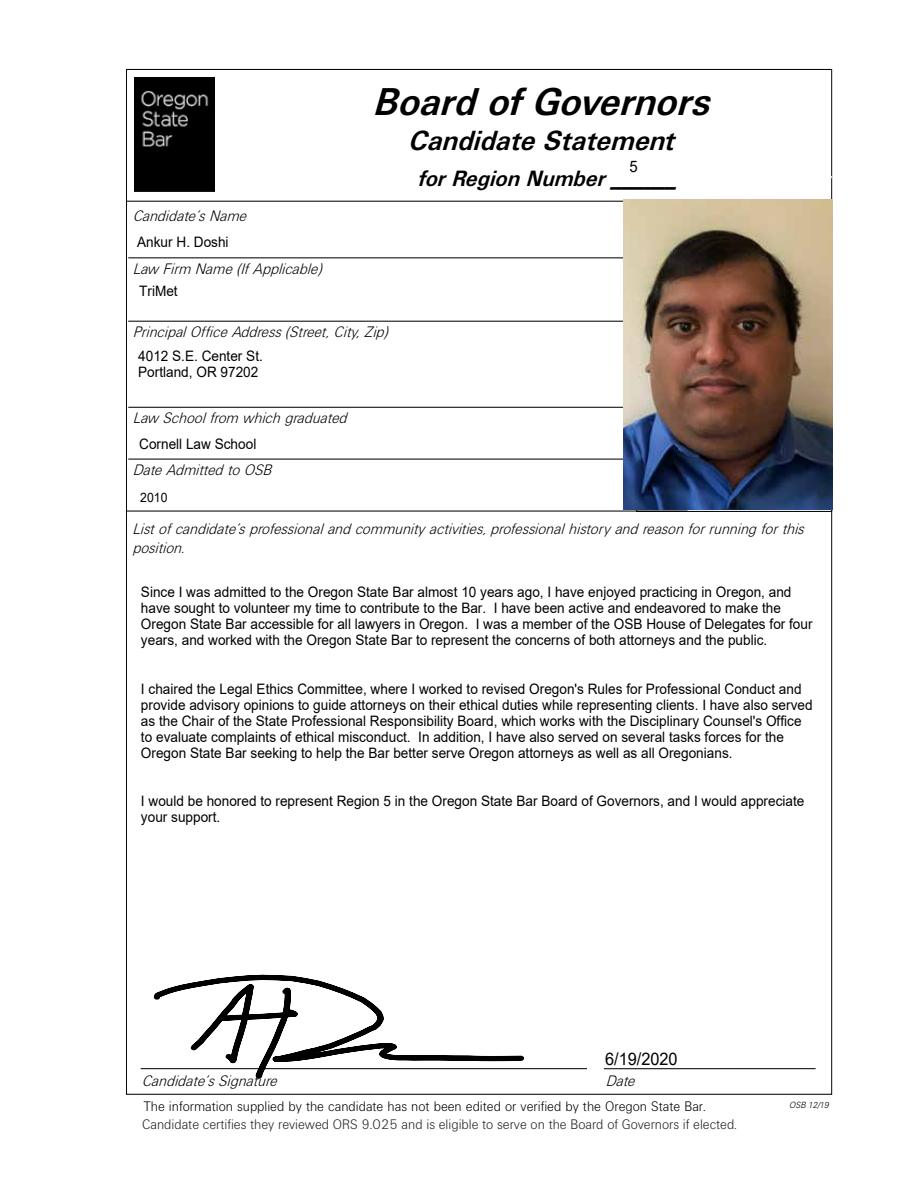
<style>
.page{position:relative;width:918px;height:1188px;background:#fff}
.page>*{position:absolute;margin:0;border:0;box-sizing:border-box;transform-origin:0 0}
.t1{font:40.35px "Univers Bold Oblique DTC";color:#000;scale:.94 1}
.t2{font:28.8px "Univers Bold Oblique DTC";color:#000;scale:.94 1}
.t3{font:23.1px "Univers Bold Oblique DTC";color:#000;scale:.94 1}
.t4{font:17.25px "Arial";color:#000;scale:.94 1}
.t5{font:15.9px/19px "Univers Light Oblique DTC";color:#000;scale:.94 1}
.t6{font:15.9px "Arial";color:#000;scale:.94 1}
.t7{font:14.4px/16px "Arial";color:#000;scale:.94 1}
.t8{font:14.4px "Univers Light DTC";color:#231f20;scale:.94 1}
.t9{font:14.4px "Univers Light DTC";color:#000;scale:.94 1}
.t10{font:12.9px "Arial";color:#000;scale:.94 1}
.t11{font:italic 300 8.7px "Univers";color:#000;scale:.94 1}
.s1{color:#fff}
.s2{font-family:"Univers Bold DTC";font-size:21.6px;color:#fff}
</style>
<div class="page">
<hr style="left:128px;top:258px;width:507px;height:1px;background:#000">
<hr style="left:128px;top:321px;width:507px;height:1px;background:#000">
<hr style="left:128px;top:407px;width:507px;height:1px;background:#000">
<hr style="left:128px;top:459px;width:507px;height:1px;background:#000">
<hr style="left:141px;top:1068px;width:446px;height:1px;background:#000">
<hr style="left:604px;top:1068px;width:212px;height:1px;background:#000">
<hr style="left:126px;top:511px;width:561px;height:1px;background:#000">
<hr style="left:126px;top:201px;width:562px;height:1px;background:#000">
<img style="left:135px;top:77px;width:80px;height:115px">
<svg style="left:154px;top:975px;width:370px;height:104px"></svg>
<img style="left:623px;top:200px;width:210px;height:310px">
<p class="t5" style="left:133px;top:206px;width:122px">Candidate’s Name</p>
<p class="t7" style="left:137px;top:234px;width:99px">Ankur H. Doshi</p>
<p class="t7" style="left:139px;top:283px;width:42px">TriMet</p>
<p class="t5" style="left:133px;top:259px;width:202px">Law Firm Name (If Applicable)</p>
<h1 class="t1" style="left:373px;top:79px;width:359px">Board of Governors</h1>
<h2 class="t2" style="left:408px;top:125px;width:284px">Candidate Statement</h2>
<h3 class="t3" style="left:417px;top:166px;width:443px">for Region Number ______<span class="s1">P</span><span class="s2">osition Number</span></h3>
<p class="t6" style="left:629px;top:156px;width:10px">5</p>
<p class="t5" style="left:133px;top:322px;width:273px">Principal Office Address (Street, City, Zip)</p>
<p class="t7" style="left:138px;top:348px;width:134px">4012 S.E. Center St.<br>Portland, OR 97202</p>
<p class="t5" style="left:133px;top:408px;width:229px">Law School from which graduated</p>
<p class="t5" style="left:133px;top:460px;width:148px">Date Admitted to OSB</p>
<p class="t7" style="left:139px;top:436px;width:126px">Cornell Law School</p>
<p class="t10" style="left:140px;top:489px;width:30px">2010</p>
<p class="t5" style="left:133px;top:519px;width:715px">List of candidate’s professional and community activities, professional history and reason for running for this position.</p>
<p class="t7" style="left:141px;top:584px;width:716px">Since I was admitted to the Oregon State Bar almost 10 years ago, I have enjoyed practicing in Oregon, and have sought to volunteer my time to contribute to the Bar. I have been active and endeavored to make the Oregon State Bar accessible for all lawyers in Oregon. I was a member of the OSB House of Delegates for four years, and worked with the Oregon State Bar to represent the concerns of both attorneys and the public.</p>
<p class="t7" style="left:141px;top:680px;width:716px">I chaired the Legal Ethics Committee, where I worked to revised Oregon's Rules for Professional Conduct and provide advisory opinions to guide attorneys on their ethical duties while representing clients. I have also served as the Chair of the State Professional Responsibility Board, which works with the Disciplinary Counsel's Office to evaluate complaints of ethical misconduct. In addition, I have also served on several tasks forces for the Oregon State Bar seeking to help the Bar better serve Oregon attorneys as well as all Oregonians.</p>
<p class="t7" style="left:141px;top:793px;width:707px">I would be honored to represent Region 5 in the Oregon State Bar Board of Governors, and I would appreciate your support.</p>
<p class="t4" style="left:605px;top:1047px;width:79px">6/19/2020</p>
<p class="t5" style="left:142px;top:1071px;width:145px">Candidate’s Signature</p>
<p class="t5" style="left:606px;top:1071px;width:32px">Date</p>
<p class="t9" style="left:144px;top:1099px;width:599px">The information supplied by the candidate has not been edited or verified by the Oregon State Bar.</p>
<p class="t11" style="left:789px;top:1100px;width:44px">OSB 12/19</p>
<p class="t8" style="left:142px;top:1116px;width:635px">Candidate certifies they reviewed ORS 9.025 and is eligible to serve on the Board of Governors if elected.</p>
</div>
